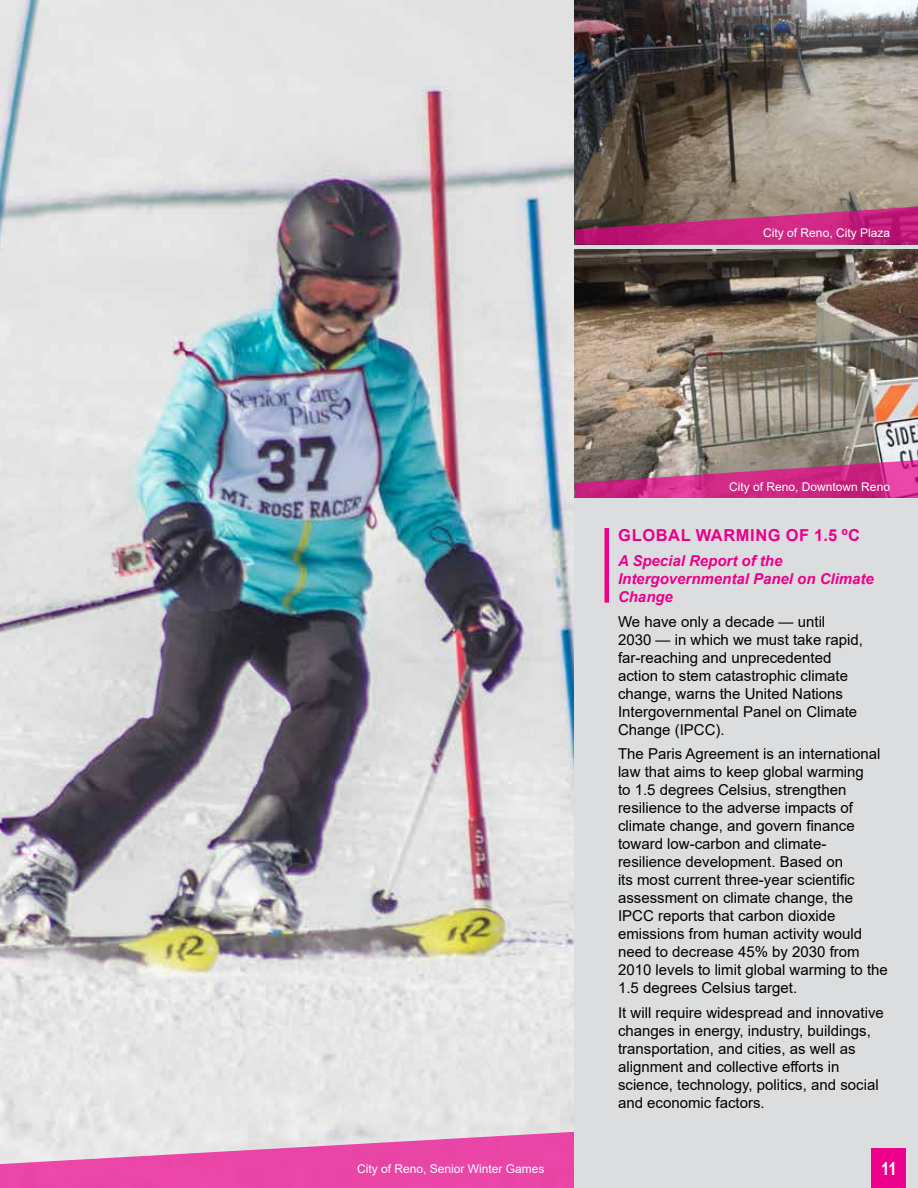
<style>
.page{position:relative;width:918px;height:1188px;background:#fff}
.page>*{position:absolute;margin:0;border:0;box-sizing:border-box;transform-origin:0 0}
.t1{font:700 18px "Arial Narrow";color:#fff}
.t2{font:700 16.5px "Arial";letter-spacing:.035em;color:#ec008c}
.t3{font:15px/18px "Arial";color:#000}
.t4{font:italic 700 15px/18px "Arial";color:#ec008c}
.t5{font:12px "Arial";color:#fff}
</style>
<div class="page">
<img style="left:0;top:0;width:574px;height:1128px">
<svg style="left:0;top:1128px;width:574px;height:60px;background:#e87abb"></svg>
<div style="left:574px;top:0;width:344px;height:1188px;background:#dcddde"></div>
<div style="left:604px;top:528px;width:5px;height:75px;background:#ec008c"></div>
<img style="left:575px;top:0;width:343px;height:205px">
<img style="left:575px;top:249px;width:343px;height:209px">
<div style="left:872px;top:1148px;width:34px;height:40px;background:#ec008c"></div>
<svg style="left:574px;top:205px;width:344px;height:39px;background:#aa3770"></svg>
<svg style="left:574px;top:458px;width:344px;height:40px;background:#b94883"></svg>
<p class="t5" style="left:763px;top:225px;width:128px">City of Reno, City Plaza</p>
<p class="t5" style="left:357px;top:1160px;width:189px">City of Reno, Senior Winter Games</p>
<p class="t5" style="left:729px;top:478px;width:162px">City of Reno, Downtown Reno</p>
<p class="t2" style="left:618px;top:524px;width:243px">GLOBAL WARMING OF 1.5 ºC</p>
<p class="t4" style="left:618px;top:552px;width:257px">A Special Report of the<br>Intergovernmental Panel on Climate<br>Change</p>
<p class="t3" style="left:618px;top:612px;width:247px">We have only a decade — until<br>2030 — in which we must take rapid, far-reaching and unprecedented action to stem catastrophic climate change, warns the United Nations<br>Intergovernmental Panel on Climate<br>Change (IPCC).</p>
<p class="t3" style="left:618px;top:745px;width:271px">The Paris Agreement is an international law that aims to keep global warming<br>to 1.5 degrees Celsius, strengthen resilience to the adverse impacts of climate change, and govern finance toward low-carbon and climate&shy;resilience development. Based on<br>its most current three-year scientific assessment on climate change, the IPCC reports that carbon dioxide emissions from human activity would need to decrease 45% by 2030 from 2010 levels to limit global warming to the 1.5 degrees Celsius target.</p>
<p class="t3" style="left:618px;top:1004px;width:267px">It will require widespread and innovative changes in energy, industry, buildings, transportation, and cities, as well as alignment and collective efforts in science, technology, politics, and social and economic factors.</p>
<p class="t1" style="left:881px;top:1155px;width:17px">11</p>
</div>
